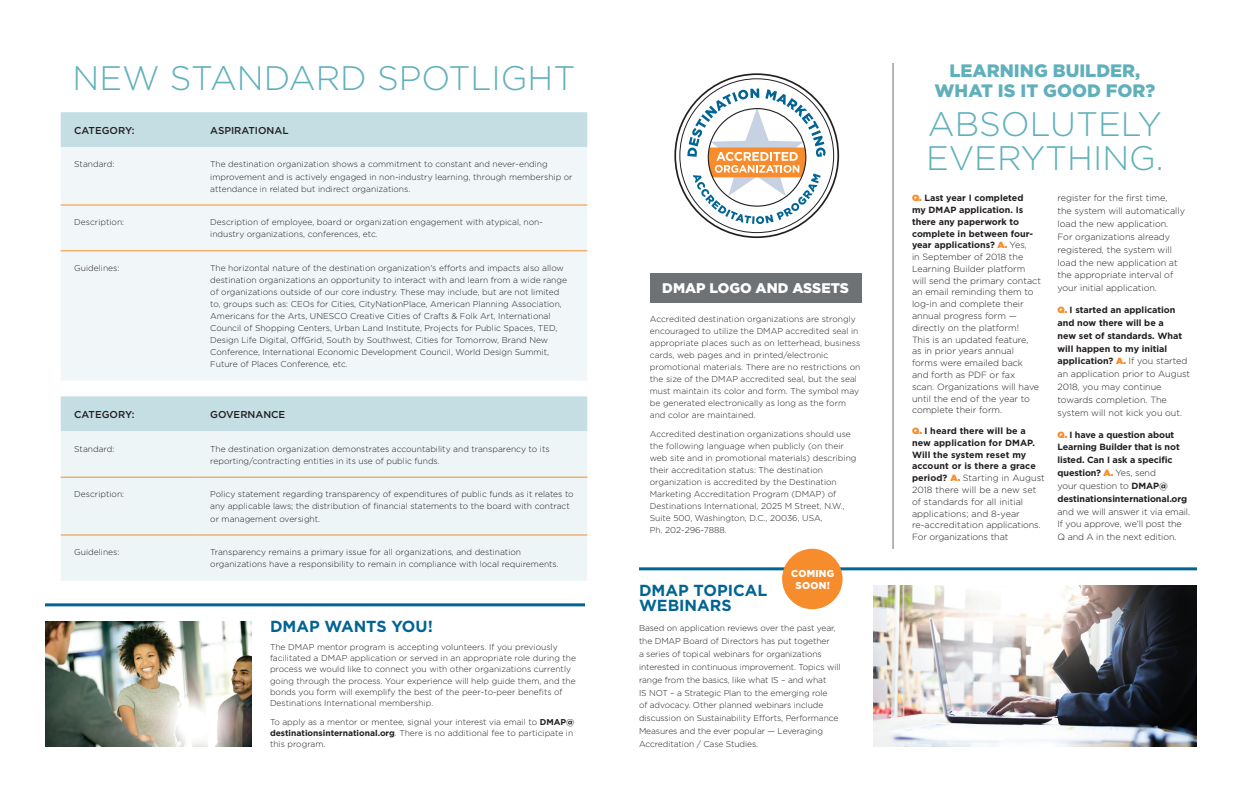
<style>
.page{position:relative;width:1242px;height:810px;background:#fff}
.page>*{position:absolute;margin:0;border:0;box-sizing:border-box;transform-origin:0 0}
.t1{font:300 34px/34px "Gotham";color:#60b0bc}
.t2{font:900 18px/20px "Gotham";color:#60b0bc;text-align:center}
.t3{font:700 16px/15.8px "Gotham";color:#016495}
.t4{font:900 14px "Gotham";color:#fff}
.t5{font:500 10px "Gotham";color:#231f20}
.t6{font:900 10px/12px "Gotham";letter-spacing:.03em;color:#fff;text-align:center}
.t7{font:300 9px/11.8px "Gotham";color:#231f20}
.t8{font:700 9px/12.8px "Gotham";letter-spacing:-.01em;color:#231f20}
.t9{font:300 8.5px/12px "Gotham";color:#231f20}
.s1{font-weight:700}
.s2{font-weight:900;color:#f68c2c}
.s3{font-weight:300}
</style>
<div class="page">
<hr style="left:893px;top:63px;width:1px;height:486px;background:#6c6d70">
<div style="left:650px;top:273px;width:211px;height:29px;background:#6f7274"></div>
<svg style="left:687px;top:89px;width:139px;height:135px"></svg>
<svg style="left:61px;top:112px;width:526px;height:319px;fill:#c4dee4"></svg>
<div style="left:61px;top:147px;width:526px;height:234px;background:#f1f7f8"></div>
<div style="left:61px;top:431px;width:526px;height:150px;background:#edf5f7"></div>
<hr style="left:61px;top:204px;width:136px;height:1px;background:#f68c2c">
<hr style="left:197px;top:204px;width:390px;height:1px;background:#f68c2c">
<hr style="left:61px;top:250px;width:136px;height:1px;background:#f68c2c">
<hr style="left:197px;top:250px;width:390px;height:1px;background:#f68c2c">
<hr style="left:61px;top:477px;width:136px;height:1px;background:#f68c2c">
<hr style="left:197px;top:477px;width:390px;height:1px;background:#f68c2c">
<hr style="left:61px;top:534px;width:136px;height:1px;background:#f68c2c">
<hr style="left:197px;top:534px;width:390px;height:1px;background:#f68c2c">
<hr style="left:45px;top:603px;width:540px;height:3px;background:#016495">
<hr style="left:639px;top:567px;width:558px;height:3px;background:#016495">
<img style="left:873px;top:585px;width:323px;height:162px">
<div style="left:782px;top:549px;width:61px;height:60px;background:#f68c2c;border-radius:50%"></div>
<img style="left:45px;top:621px;width:207px;height:126px">
<h1 class="t1" style="left:73px;top:60px;width:504px">NEW STANDARD SPOTLIGHT</h1>
<p class="t5" style="left:74px;top:124px;width:62px">CATEGORY:</p>
<p class="t5" style="left:210px;top:124px;width:80px">ASPIRATIONAL</p>
<p class="t9" style="left:74px;top:158px;width:42px">Standard:</p>
<p class="t9" style="left:210px;top:158px;width:364px">The destination organization shows a commitment to constant and never-ending improvement and is actively engaged in non-industry learning, through membership or attendance in related but indirect organizations.</p>
<p class="t9" style="left:74px;top:216px;width:52px">Description:</p>
<p class="t9" style="left:210px;top:216px;width:334px">Description of employee, board or organization engagement with atypical, non&shy;industry organizations, conferences, etc.</p>
<p class="t9" style="left:74px;top:262px;width:47px">Guidelines:</p>
<p class="t9" style="left:210px;top:262px;width:358px">The horizontal nature of the destination organization's efforts and impacts also allow destination organizations an opportunity to interact with and learn from a wide range of organizations outside of our core industry. These may include, but are not limited to, groups such as: CEOs for Cities, CityNationPlace, American Planning Association, Americans for the Arts, UNESCO Creative Cities of Crafts &amp; Folk Art, International Council of Shopping Centers, Urban Land Institute, Projects for Public Spaces, TED, Design Life Digital, OffGrid, South by Southwest, Cities for Tomorrow, Brand New Conference, International Economic Development Council, World Design Summit, Future of Places Conference, etc.</p>
<p class="t5" style="left:74px;top:408px;width:62px">CATEGORY:</p>
<p class="t5" style="left:210px;top:408px;width:77px">GOVERNANCE</p>
<p class="t9" style="left:74px;top:442px;width:42px">Standard:</p>
<p class="t9" style="left:210px;top:442px;width:341px">The destination organization demonstrates accountability and transparency to its reporting/contracting entities in its use of public funds.</p>
<p class="t9" style="left:74px;top:488px;width:52px">Description:</p>
<p class="t9" style="left:210px;top:488px;width:365px">Policy statement regarding transparency of expenditures of public funds as it relates to any applicable laws; the distribution of financial statements to the board with contract or management oversight.</p>
<p class="t9" style="left:74px;top:546px;width:47px">Guidelines:</p>
<p class="t9" style="left:210px;top:546px;width:350px">Transparency remains a primary issue for all organizations, and destination organizations have a responsibility to remain in compliance with local requirements.</p>
<h3 class="t3" style="left:270px;top:618px;width:164px">DMAP WANTS YOU!</h3>
<p class="t9" style="left:270px;top:641px;width:308px;line-height:11.2px">The DMAP mentor program is accepting volunteers. If you previously facilitated a DMAP application or served in an appropriate role during the process we would like to connect you with other organizations currently going through the process. Your experience will help guide them, and the bonds you form will exemplify the best of the peer-to-peer benefits of Destinations International membership.</p>
<p class="t9" style="left:270px;top:716px;width:306px;line-height:11.2px">To apply as a mentor or mentee, signal your interest via email to <span class="s1">DMAP@ destinationsinternational.org</span>. There is no additional fee to participate in this program.</p>
<h3 class="t4" style="left:662px;top:279px;width:188px">DMAP LOGO AND ASSETS</h3>
<p class="t9" style="left:650px;top:313px;width:212px">Accredited destination organizations are strongly encouraged to utilize the DMAP accredited seal in appropriate places such as on letterhead, business cards, web pages and in printed/electronic promotional materials. There are no restrictions on the size of the DMAP accredited seal, but the seal must maintain its color and form. The symbol may be generated electronically as long as the form and color are maintained.</p>
<p class="t9" style="left:650px;top:428px;width:208px">Accredited destination organizations should use the following language when publicly (on their web site and in promotional materials) describing their accreditation status: The destination organization is accredited by the Destination Marketing Accreditation Program (DMAP) of Destinations International, 2025 M Street, N.W., Suite 500, Washington, D.C., 20036, USA,<br>Ph. 202-296-7888.</p>
<p class="t6" style="left:791px;top:567px;width:45px">COMING<br>SOON!</p>
<h3 class="t3" style="left:639px;top:582px;width:130px">DMAP TOPICAL<br>WEBINARS</h3>
<p class="t9" style="left:639px;top:622px;width:203px;line-height:12.8px">Based on application reviews over the past year, the DMAP Board of Directors has put together<br>a series of topical webinars for organizations interested in continuous improvement. Topics will range from the basics, like what IS – and what<br>IS NOT – a Strategic Plan to the emerging role<br>of advocacy. Other planned webinars include discussion on Sustainability Efforts, Performance Measures and the ever popular — Leveraging Accreditation / Case Studies.</p>
<h2 class="t2" style="left:935px;top:61px;width:222px">LEARNING BUILDER,<br>WHAT IS IT GOOD FOR?</h2>
<h1 class="t1" style="left:926px;top:106px;width:239px">ABSOLUTELY<br>EVERYTHING.</h1>
<p class="t7" style="left:912px;top:192px;width:131px"><span class="s2">Q.</span> <span class="s1">Last year I completed<br>my DMAP application. Is there any paperwork to complete in between four&shy;year applications?</span> <span class="s2">A.</span> Yes,<br>in September of 2018 the<br>Learning Builder platform will send the primary contact an email reminding them to log-in and complete their annual progress form — directly on the platform!<br>This is an updated feature,<br>as in prior years annual forms were emailed back and forth as PDF or fax<br>scan. Organizations will have until the end of the year to complete their form.</p>
<p class="t7" style="left:912px;top:425px;width:134px"><span class="s2">Q.</span> <span class="s1">I heard there will be a new application for DMAP.<br>Will the system reset my account or is there a grace period?</span> <span class="s2">A.</span> Starting in August<br>2018 there will be a new set of standards for all initial applications; and 8-year re-accreditation applications.<br>For organizations that</p>
<p class="t7" style="left:1058px;top:192px;width:129px;line-height:12.8px">register for the first time,<br>the system will automatically load the new application.<br>For organizations already registered, the system will load the new application at the appropriate interval of your initial application.</p>
<p class="t7" style="left:1058px;top:303px;width:134px;line-height:12.8px"><span class="s2">Q.</span> <span class="s1">I started an application and now there will be a<br>new set of standards. What will happen to my initial application?</span> <span class="s2">A.</span> If you started an application prior to August<br>2018, you may continue towards completion. The system will not kick you out.</p>
<p class="t8" style="left:1058px;top:428px;width:131px"><span class="s2">Q.</span> I have a question about<br>Learning Builder that is not listed. Can I ask a specific question? <span class="s2">A.</span> <span class="s3">Yes, send<br>your question to</span> DMAP@ destinationsinternational.org</p>
<p class="t7" style="left:1058px;top:505px;width:134px;line-height:12.8px">and we will answer it via email.<br>If you approve, we’ll post the<br>Q and A in the next edition.</p>
</div>
